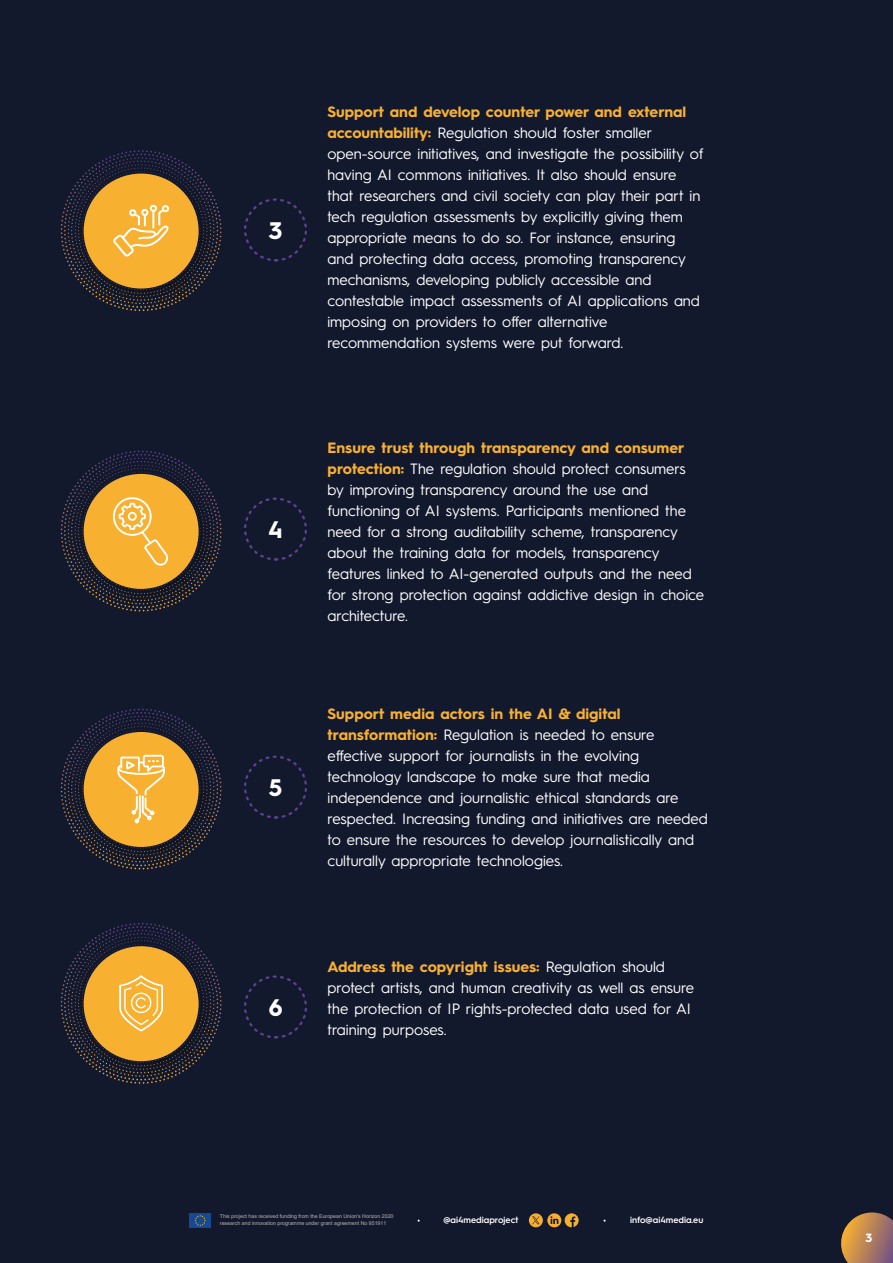
<style>
.page{position:relative;width:893px;height:1263px;background:#13192d}
.page>*{position:absolute;margin:0;border:0;box-sizing:border-box;transform-origin:0 0}
.t1{font:700 24px "Hurme Geometric Sans 3";color:#fff}
.t2{font:15px/21px "Hurme Geometric Sans 3";color:#fff}
.t3{font:700 12px "Hurme Geometric Sans 3";color:#fff}
.t4{font:600 9px "Hurme Geometric Sans 3";color:#fff}
.t5{font:5.25px/6.3px "Arial";color:#b5b4b4}
.s1{font-weight:700;color:#f8b031}
</style>
<div class="page">
<svg style="left:841px;top:1212px;width:52px;height:51px;background:#a37553"></svg>
<div style="left:190px;top:1213px;width:21px;height:15px;background:#164993"></div>
<svg style="left:195px;top:1215px;width:11px;height:11px"></svg>
<svg style="left:529px;top:1213px;width:50px;height:14px"></svg>
<div style="left:244px;top:198px;width:63px;height:63px;border:2px dashed #5d4293;border-radius:50%"></div>
<svg style="left:113px;top:150px;width:55px;height:7px"></svg>
<img style="left:74px;top:165px;width:145px;height:144px">
<div style="left:84px;top:174px;width:115px;height:115px;background:#f8b031;border-radius:50%"></div>
<svg style="left:113px;top:205px;width:56px;height:52px"></svg>
<svg style="left:60px;top:450px;width:247px;height:634px"></svg>
<h1 class="t1" style="left:269px;top:214px;width:15px">3</h1>
<h1 class="t1" style="left:268px;top:513px;width:16px">4</h1>
<h1 class="t1" style="left:269px;top:771px;width:15px">5</h1>
<h1 class="t1" style="left:269px;top:990px;width:15px">6</h1>
<p class="t2" style="left:327px;top:101px;width:377px"><span class="s1">Support and develop counter power and external accountability:</span> Regulation should foster smaller open-source initiatives, and investigate the possibility of having AI commons initiatives. It also should ensure that researchers and civil society can play their part in tech regulation assessments by explicitly giving them appropriate means to do so. For instance, ensuring and protecting data access, promoting transparency mechanisms, developing publicly accessible and contestable impact assessments of AI applications and imposing on providers to offer alternative recommendation systems were put forward.</p>
<p class="t2" style="left:328px;top:436px;width:378px"><span class="s1">Ensure trust through transparency and consumer protection:</span> The regulation should protect consumers by improving transparency around the use and functioning of AI systems. Participants mentioned the need for a strong auditability scheme, transparency about the training data for models, transparency features linked to AI-generated outputs and the need for strong protection against addictive design in choice architecture.</p>
<p class="t2" style="left:328px;top:702px;width:382px"><span class="s1">Support media actors in the AI &amp; digital transformation:</span> Regulation is needed to ensure effective support for journalists in the evolving technology landscape to make sure that media independence and journalistic ethical standards are respected. Increasing funding and initiatives are needed to ensure the resources to develop journalistically and culturally appropriate technologies.</p>
<p class="t2" style="left:328px;top:955px;width:368px"><span class="s1">Address the copyright issues:</span> Regulation should protect artists, and human creativity as well as ensure the protection of IP rights-protected data used for AI training purposes.</p>
<p class="t5" style="left:220px;top:1213px;width:175px">This project has received funding from the European Union's Horizon 2020 research and innovation programme under grant agreement No 951911</p>
<p class="t4" style="left:443px;top:1214px;width:77px">@ai4mediaproject</p>
<p class="t4" style="left:630px;top:1214px;width:75px">info@ai4media.eu</p>
<p class="t3" style="left:865px;top:1229px;width:8px">3</p>
</div>
